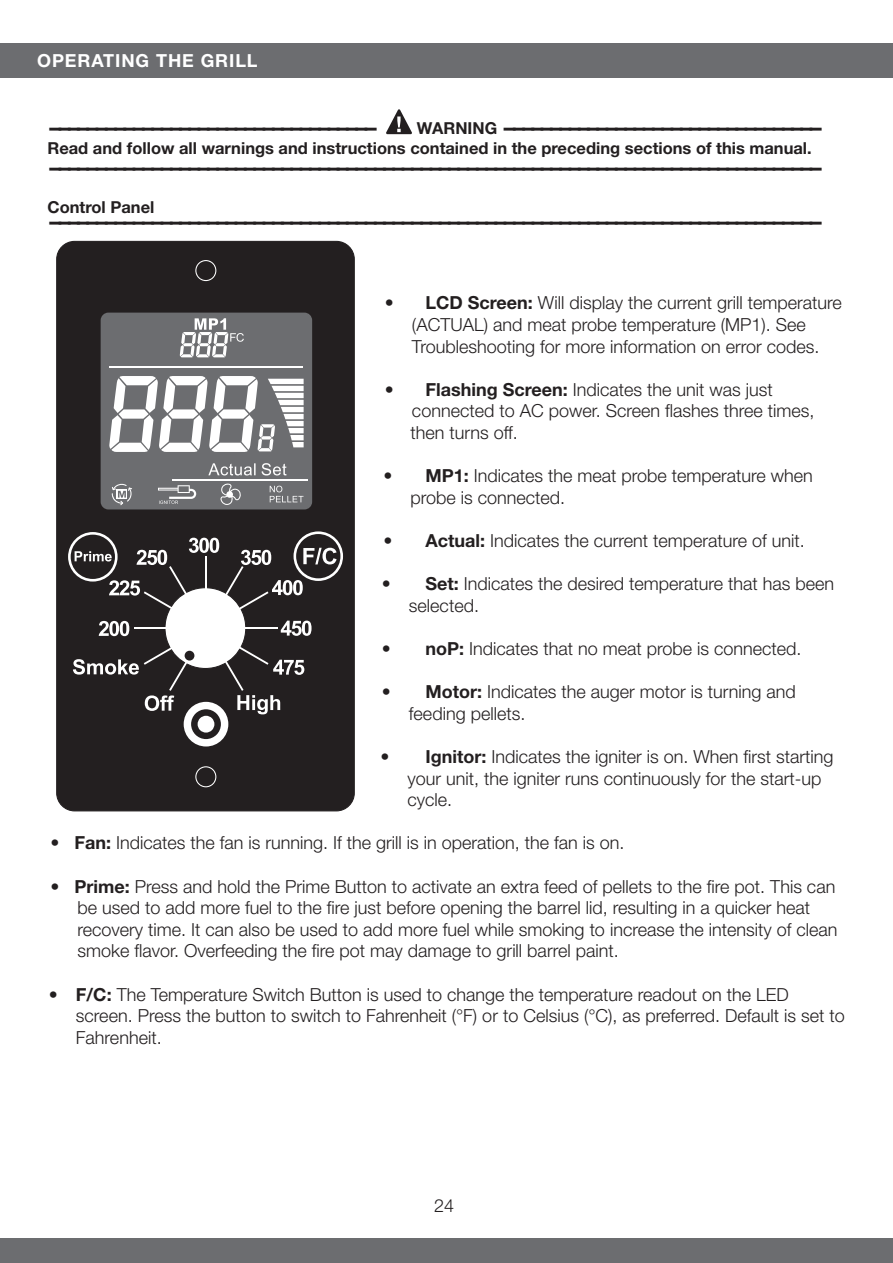
<style>
.page{position:relative;width:893px;height:1263px;background:#fff}
.page>*{position:absolute;margin:0;border:0;box-sizing:border-box;transform-origin:0 0}
.t1{font:300 18px/21.6px "Helvetica Neue LT Std";color:#231f20}
.t2{font:700 18px "Helvetica Neue LT Std";letter-spacing:.05em;color:#fff}
.t3{font:900 expanded 16.5px "Helvetica Neue LT Std";color:#231f20;scale:2 1}
.t4{font:700 16.5px/19.8px "Helvetica Neue LT Std";color:#231f20}
.s1{font-weight:900;font-stretch:expanded}
.s2{font-weight:700}
</style>
<div class="page">
<div style="left:0;top:1238px;width:893px;height:25px;background:#6c6d70"></div>
<div style="left:0;top:43px;width:893px;height:35px;background:#6c6d70"></div>
<svg style="left:386px;top:109px;width:26px;height:25px"></svg>
<div style="left:56px;top:241px;width:299px;height:570px;background:#231f20"></div>
<div style="left:101px;top:313px;width:211px;height:196px;background:#6c6d70;border-radius:8px"></div>
<svg style="left:180px;top:318px;width:64px;height:39px"></svg>
<hr style="left:109px;top:366px;width:194px;height:1px;background:#fff">
<svg style="left:109px;top:376px;width:195px;height:76px"></svg>
<svg style="left:208px;top:463px;width:79px;height:12px"></svg>
<hr style="left:172px;top:479px;width:135px;height:2px;background:#fff">
<svg style="left:158px;top:485px;width:38px;height:19px"></svg>
<svg style="left:270px;top:486px;width:33px;height:16px"></svg>
<svg style="left:112px;top:484px;width:20px;height:21px"></svg>
<svg style="left:220px;top:483px;width:21px;height:22px"></svg>
<svg style="left:68px;top:531px;width:275px;height:215px;background:#4a4748"></svg>
<svg style="left:195px;top:766px;width:21px;height:21px"></svg>
<svg style="left:195px;top:260px;width:21px;height:21px"></svg>
<p class="t2" style="left:37px;top:50px;width:222px">OPERATING THE GRILL</p>
<p class="t4" style="left:47px;top:118px;width:778px;text-indent:369px">W A R N I N G <span class="s1">----------------------------------<br></span>Read and follow all warnings and instructions contained in the preceding sections of this manual.</p>
<p class="t3" style="left:47px;top:157px;width:390px">-----------------------------------------------------------------------------------</p>
<p class="t4" style="left:47px;top:197px;width:108px">Control Panel</p>
<p class="t3" style="left:47px;top:212px;width:390px">-----------------------------------------------------------------------------------</p>
<p class="t3" style="left:47px;top:117px;width:167px">-----------------------------------</p>
<p class="t1" style="left:385px;top:292px;width:458px;text-align:center"><span class="s2">• LCD Screen:</span> Will display the current grill temperature (ACTUAL) and meat probe temperature (MP1). See<br>Troubleshooting for more information on error codes.</p>
<p class="t1" style="left:410px;top:378px;width:405px;text-indent:-26px"><span class="s2">• Flashing Screen:</span> Indicates the unit was just connected to AC power. Screen flashes three times, then turns off.</p>
<p class="t1" style="left:410px;top:465px;width:404px;text-indent:-27px"><span class="s2">• MP1:</span> Indicates the meat probe temperature when probe is connected.</p>
<p class="t1" style="left:383px;top:529px;width:423px"><span class="s2">• Actual:</span> Indicates the current temperature of unit.</p>
<p class="t1" style="left:409px;top:573px;width:427px;text-indent:-27px"><span class="s2">• Set:</span> Indicates the desired temperature that has been selected.</p>
<p class="t1" style="left:382px;top:637px;width:421px"><span class="s2">• noP:</span> Indicates that no meat probe is connected.</p>
<p class="t1" style="left:409px;top:681px;width:388px;text-indent:-27px"><span class="s2">• Motor:</span> Indicates the auger motor is turning and feeding pellets.</p>
<p class="t1" style="left:407px;top:745px;width:427px;text-indent:-27px"><span class="s2">• Ignitor:</span> Indicates the igniter is on. When first starting your unit, the igniter runs continuously for the start-up cycle.</p>
<p class="t1" style="left:50px;top:832px;width:576px"><span class="s2">• Fan:</span> Indicates the fan is running. If the grill is in operation, the fan is on.</p>
<p class="t1" style="left:77px;top:875px;width:761px;text-indent:-27px"><span class="s2">• Prime:</span> Press and hold the Prime Button to activate an extra feed of pellets to the fire pot. This can be used to add more fuel to the fire just before opening the barrel lid, resulting in a quicker heat recovery time. It can also be used to add more fuel while smoking to increase the intensity of clean smoke flavor. Overfeeding the fire pot may damage to grill barrel paint.</p>
<p class="t1" style="left:76px;top:983px;width:770px;text-indent:-27px"><span class="s2">• F/C:</span> The Temperature Switch Button is used to change the temperature readout on the LED screen. Press the button to switch to Fahrenheit (°F) or to Celsius (°C), as preferred. Default is set to<br>Fahrenheit.</p>
<p class="t1" style="left:434px;top:1194px;width:22px">24</p>
</div>
